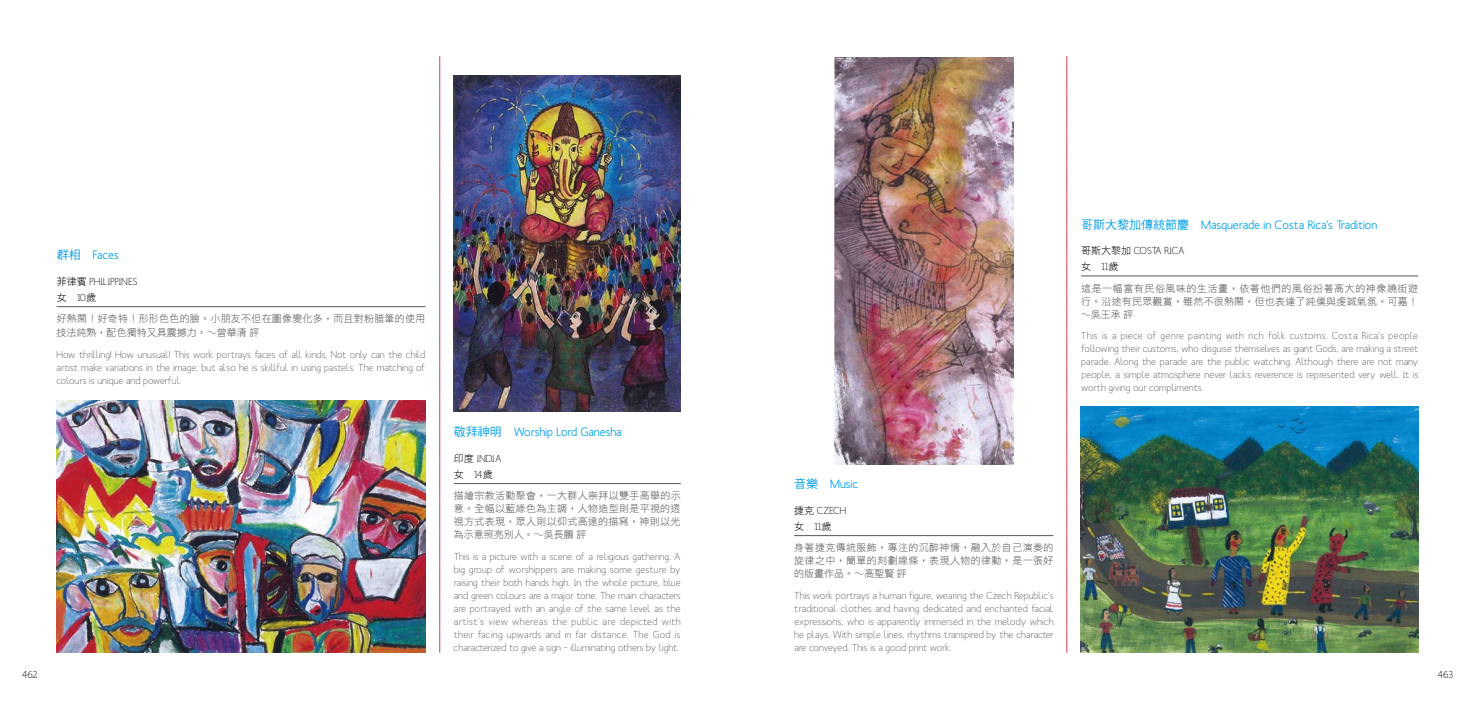
<style>
.page{position:relative;width:1475px;height:709px;background:#fff}
.page>*{position:absolute;margin:0;border:0;box-sizing:border-box;transform-origin:0 0}
.t1{font:500 12px "Mank Sans";color:#00a0e9}
.t2{font:10px/13px "Mank Sans";color:#595757;text-align:justify}
.t3{font:10px/13px "DF Hei Lt HK BF";letter-spacing:.03em;color:#595757}
.t4{font:10px/21.5px "DF Hei Lt HK BF";letter-spacing:.055em;color:#595757}
.t5{font:10px "Mank Sans";color:#000}
.t6{font:10px "DF Hei Lt HK BF";color:#595757}
.t7{font:10px "Mank Sans";letter-spacing:-.045em;color:#000}
.s1{font-family:"DF Hei Md HK BF";font-weight:400}
.s2{font-family:"DF Hei Lt HK BF"}
.s3{color:#000}
.s4{font-family:"Mank Sans";color:#000}
</style>
<div class="page">
<img style="left:454px;top:75px;width:226px;height:337px">
<img style="left:57px;top:400px;width:368px;height:252px">
<hr style="left:57px;top:306px;width:368px;height:1px;background:#595757">
<hr style="left:454px;top:483px;width:226px;height:1px;background:#595757">
<svg style="left:439px;top:57px;width:1px;height:595px"></svg>
<img style="left:834px;top:57px;width:179px;height:407px">
<img style="left:1080px;top:406px;width:337px;height:246px">
<hr style="left:794px;top:535px;width:259px;height:1px;background:#595757">
<hr style="left:1080px;top:276px;width:337px;height:1px;background:#595757">
<svg style="left:1066px;top:57px;width:1px;height:595px"></svg>
<p class="t1" style="left:57px;top:247px;width:64px"><span class="s1">群相</span> Faces</p>
<p class="t5" style="left:57px;top:275px;width:82px"><span class="s2">菲律賓</span> PHILIPPINES</p>
<p class="t3" style="left:57px;top:286px;width:370px;line-height:21.5px"><span class="s3">女</span> <span class="s4">10</span><span class="s3">歲<br></span>好熱鬧！好奇特！形形色色的臉。小朋友不但在圖像變化多，而且對粉腊筆的使用</p>
<p class="t6" style="left:57px;top:328px;width:204px">技法純熟，配色獨特又具震撼力。∼曾華清評</p>
<p class="t2" style="left:56px;top:348px;width:370px">How thrilling! How unusual! This work portrays faces of all kinds. Not only can the child artist make variations in the image, but also he is skillful in using pastels. The matching of colours is unique and powerful.</p>
<p class="t1" style="left:454px;top:424px;width:169px"><span class="s1">敬拜神明</span> Worship Lord Ganesha</p>
<p class="t5" style="left:454px;top:452px;width:49px"><span class="s2">印度</span> INDIA</p>
<p class="t3" style="left:454px;top:463px;width:228px;line-height:21.5px"><span class="s3">女</span> <span class="s4">14</span><span class="s3">歲<br></span>描繪宗教活動聚會，一大群人崇拜以雙手高舉的示</p>
<p class="t3" style="left:453px;top:502px;width:228px;text-align:justify">意。全幅以藍綠色為主調，人物造型則是平視的透視方式表現，眾人則以仰式高遠的描寫，神則以光為示意照亮別人。∼吳長鵬評</p>
<p class="t2" style="left:453px;top:550px;width:229px">This is a picture with a scene of a religious gathering. A big group of worshippers are making some gesture by raising their both hands high. In the whole picture, blue and green colours are a major tone. The main characters are portrayed with an angle of the same level as the artist's view whereas the public are depicted with their facing upwards and in far distance. The God is characterized to give a sign – illuminating others by light.</p>
<p class="t1" style="left:1080px;top:217px;width:298px"><span class="s1">哥斯大黎加傳統節慶</span> Masquerade in Costa Rica's Tradition</p>
<p class="t7" style="left:1080px;top:244px;width:105px"><span class="s2">哥斯大黎加</span> COSTA RICA</p>
<p class="t4" style="left:1080px;top:256px;width:338px"><span class="s3">女</span> <span class="s4">11</span><span class="s3">歲<br></span>這是一幅富有民俗風味的生活畫，依著他們的風俗扮著高大的神像繞街遊</p>
<p class="t3" style="left:1080px;top:294px;width:338px">行。沿途有民眾觀賞，雖然不很熱鬧，但也表達了純僕與虔誠氣氛。可嘉！∼吳王承評</p>
<p class="t2" style="left:1080px;top:329px;width:339px">This is a piece of genre painting with rich folk customs. Costa Rica's people following their customs, who disguise themselves as giant Gods, are making a street parade. Along the parade are the public watching. Although there are not many people, a simple atmosphere never lacks reverence is represented very well. It is worth giving our compliments.</p>
<p class="t1" style="left:794px;top:476px;width:65px"><span class="s1">音樂</span> Music</p>
<p class="t5" style="left:794px;top:504px;width:54px"><span class="s2">捷克</span> CZECH</p>
<p class="t3" style="left:794px;top:515px;width:261px;line-height:21.5px"><span class="s3">女</span> <span class="s4">11</span><span class="s3">歲<br></span>身著捷克傳統服飾，專注的沉醉神情，融入於自己演奏的</p>
<p class="t3" style="left:794px;top:554px;width:261px">旋律之中，簡單的刻劃線條，表現人物的律動，是一張好的版畫作品。∼高聖賢評</p>
<p class="t2" style="left:794px;top:589px;width:261px">This work portrays a human figure, wearing the Czech Republic's traditional clothes and having dedicated and enchanted facial expressions, who is apparently immersed in the melody which he plays. With simple lines, rhythms transpired by the character are conveyed. This is a good print work.</p>
<p class="t5" style="left:22px;top:668px;width:17px">462</p>
<p class="t5" style="left:1436px;top:668px;width:17px">463</p>
</div>
